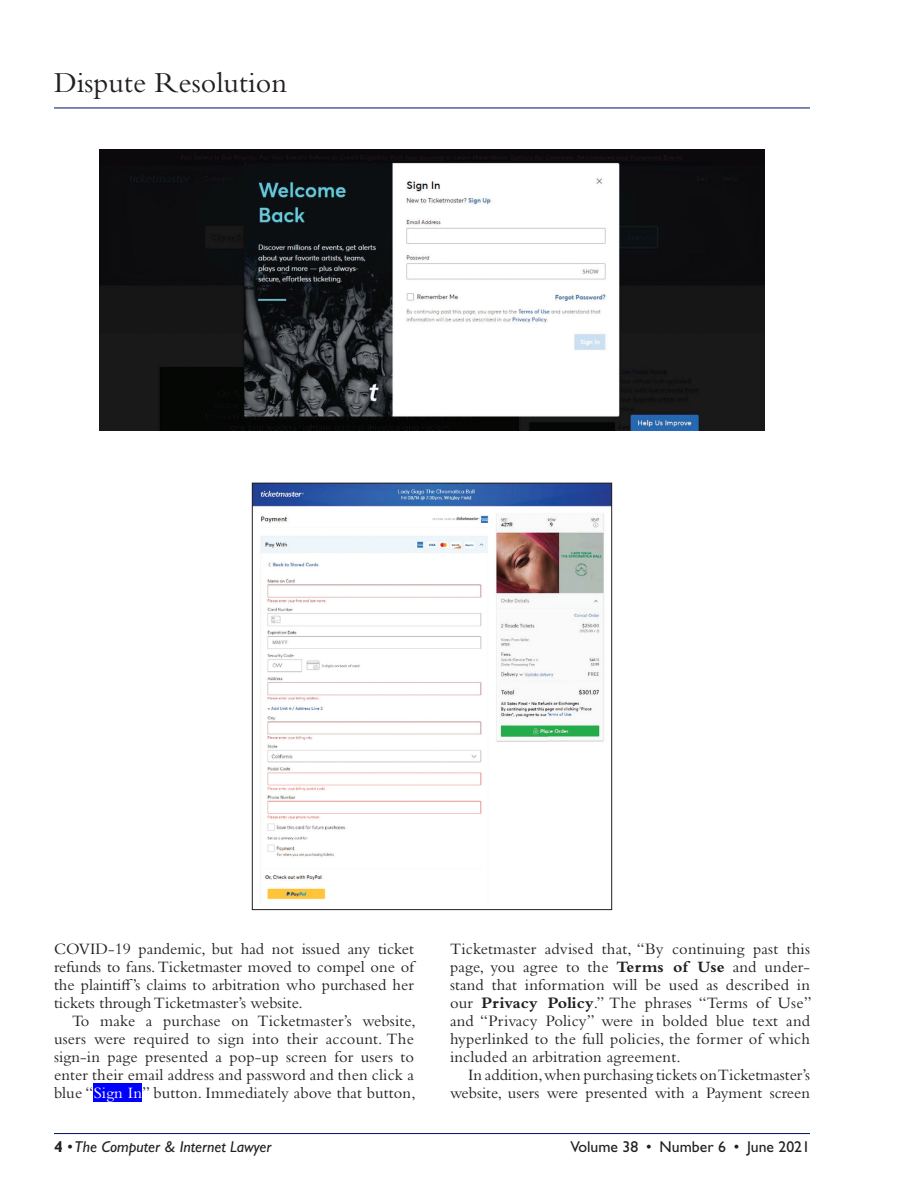
<style>
.page{position:relative;width:918px;height:1188px;background:#fff}
.page>*{position:absolute;margin:0;border:0;box-sizing:border-box;transform-origin:0 0}
.t1{font:30px "Bembo Std";color:#231f20}
.TextInd{font:16.5px/18px "Bembo Std";letter-spacing:.01em;color:#231f20;text-align:justify}
.Text{font:16.5px/18px "Bembo Std";color:#231f20;text-align:right}
.t2{font:italic 15.75px "Gill Sans Std";color:#231f20}
.t3{font:15.75px "Gill Sans Std";color:#231f20}
.s1{color:#fff}
.s2{font-weight:700}
.s3{font-weight:700;font-style:normal}
</style>
<div class="page">
<hr style="left:54px;top:108px;width:756px;height:1px;background:#000d71">
<hr style="left:54px;top:1133px;width:756px;height:1px;background:#000d71">
<img style="left:254px;top:485px;width:356px;height:415px">
<div style="left:252px;top:483px;width:360px;height:427px;border:1px solid #231f20"></div>
<img style="left:99px;top:150px;width:666px;height:281px">
<div style="left:94px;top:1083px;width:48px;height:19px;background:#00f"></div>
<h1 class="t1" style="left:54px;top:65px;width:235px">Dispute Resolution</h1>
<p class="TextInd" style="left:54px;top:940px;width:361px">COVID-19 pandemic, but had not issued any ticket refunds to fans. Ticketmaster moved to compel one of the plaintiff’s claims to arbitration who purchased her tickets through Ticketmaster’s website.</p>
<p class="TextInd" style="left:54px;top:1012px;width:363px;text-indent:18px">To make a purchase on Ticketmaster’s website, users were required to sign into their account. The sign-in page presented a pop-up screen for users to enter their email address and password and then click a blue “<span class="s1">Sign In</span>” button. Immediately above that button,</p>
<p class="TextInd" style="left:450px;top:940px;width:363px">Ticketmaster advised that, “By continuing past this page, you agree to the <span class="s2">Terms of Use</span> and under&shy;stand that information will be used as described in our <span class="s2">Privacy Policy</span>.” The phrases “Terms of Use” and “Privacy Policy” were in bolded blue text and hyperlinked to the full policies, the former of which included an arbitration agreement.</p>
<p class="Text" style="left:450px;top:1066px;width:362px">In addition, when purchasing tickets on Ticketmaster’s website, users were presented with a Payment screen</p>
<p class="t2" style="left:54px;top:1138px;width:219px"><span class="s3">4</span> • The Computer &amp; Internet Lawyer</p>
<p class="t3" style="left:571px;top:1138px;width:241px">Volume 38 • Number 6 • June 2021</p>
</div>
